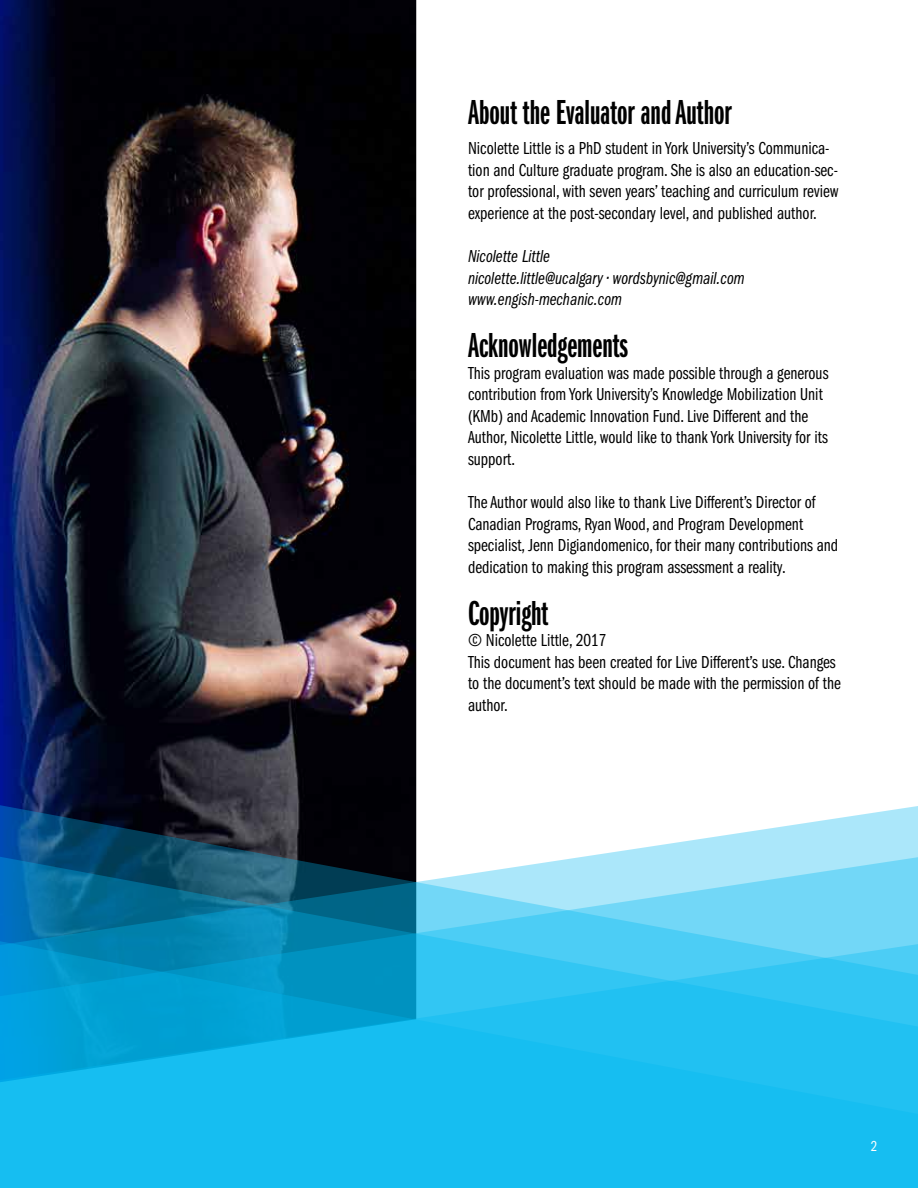
<style>
.page{position:relative;width:918px;height:1188px;background:#fff}
.page>*{position:absolute;margin:0;border:0;box-sizing:border-box;transform-origin:0 0}
.t1{font:36px "ITC Franklin Gothic Std Dm X Cp";color:#000}
.t2{font:18px/21.6px "ITC Franklin Gothic Std Bk Cp";color:#000}
.t3{font:18px/21.6px "ITC Franklin Gothic Std Bk Cp It";color:#000}
.t4{font:15px "ITC Franklin Gothic Std Bk Cp";color:#fff}
</style>
<div class="page">
<img style="left:0;top:0;width:416px;height:741px">
<svg style="left:0;top:741px;width:918px;height:131px"></svg>
<svg style="left:0;top:872px;width:918px;height:316px;background:#21b4e2"></svg>
<h1 class="t1" style="left:468px;top:92px;width:265px">About the Evaluator and Author</h1>
<p class="t2" style="left:468px;top:138px;width:372px">Nicolette Little is a PhD student in York University’s Communica&shy;tion and Culture graduate program. She is also an education-sec&shy;tor professional, with seven years’ teaching and curriculum review experience at the post-secondary level, and published author.</p>
<p class="t3" style="left:468px;top:246px;width:278px">Nicolette Little<br>nicolette.little@ucalgary • wordsbynic@gmail.com www.engish-mechanic.com</p>
<h1 class="t1" style="left:468px;top:326px;width:162px">Acknowledgements</h1>
<p class="t2" style="left:468px;top:362px;width:362px">This program evaluation was made possible through a generous contribution from York University’s Knowledge Mobilization Unit (KMb) and Academic Innovation Fund. Live Different and the Author, Nicolette Little, would like to thank York University for its support.</p>
<p class="t2" style="left:468px;top:492px;width:372px">The Author would also like to thank Live Different’s Director of Canadian Programs, Ryan Wood, and Program Development specialist, Jenn Digiandomenico, for their many contributions and dedication to making this program assessment a reality.</p>
<h1 class="t1" style="left:468px;top:593px;width:82px">Copyright</h1>
<p class="t2" style="left:468px;top:630px;width:374px">© Nicolette Little, 2017<br>This document has been created for Live Different’s use. Changes to the document’s text should be made with the permission of the author.</p>
<p class="t4" style="left:871px;top:1138px;width:8px">2</p>
</div>
